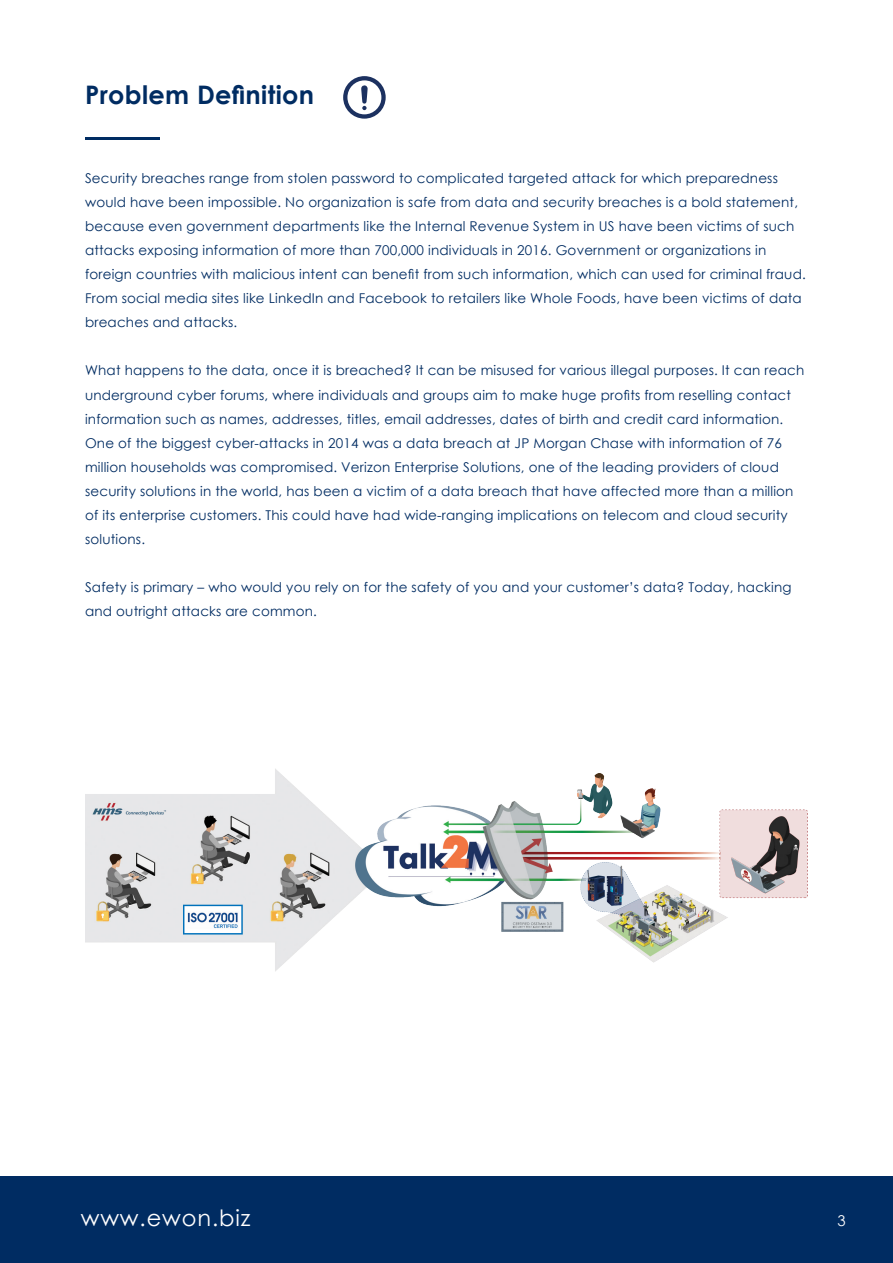
<style>
.page{position:relative;width:893px;height:1263px;background:#fff}
.page>*{position:absolute;margin:0;border:0;box-sizing:border-box;transform-origin:0 0}
.t1{font:700 25.5px "Century Gothic";letter-spacing:.015em;color:#002c62}
.t2{font:22.5px "Century Gothic";letter-spacing:.04em;color:#fff}
.t3{font:14.85px "Century Gothic";color:#fff}
.t4{font:13.5px/24px "Century Gothic";letter-spacing:.015em;color:#002c62}
</style>
<div class="page">
<div style="left:0;top:1176px;width:893px;height:87px;background:#002c62"></div>
<hr style="left:85px;top:138px;width:74px;height:2px;background:#002c62">
<img style="left:85px;top:769px;width:723px;height:202px">
<svg style="left:343px;top:76px;width:43px;height:43px"></svg>
<p class="t1" style="left:85px;top:76px;width:231px">Problem Definition</p>
<p class="t4" style="left:85px;top:166px;width:722px">Security breaches range from stolen password to complicated targeted attack for which preparedness would have been impossible. No organization is safe from data and security breaches is a bold statement, because even government departments like the Internal Revenue System in US have been victims of such attacks exposing information of more than 700,000 individuals in 2016. Government or organizations in foreign countries with malicious intent can benefit from such information, which can used for criminal fraud.<br>From social media sites like LinkedIn and Facebook to retailers like Whole Foods, have been victims of data breaches and attacks.</p>
<p class="t4" style="left:85px;top:358px;width:721px">What happens to the data, once it is breached? It can be misused for various illegal purposes. It can reach underground cyber forums, where individuals and groups aim to make huge profits from reselling contact information such as names, addresses, titles, email addresses, dates of birth and credit card information.</p>
<p class="t4" style="left:85px;top:430px;width:710px">One of the biggest cyber-attacks in 2014 was a data breach at JP Morgan Chase with information of 76 million households was compromised. Verizon Enterprise Solutions, one of the leading providers of cloud security solutions in the world, has been a victim of a data breach that have affected more than a million of its enterprise customers. This could have had wide-ranging implications on telecom and cloud security solutions.</p>
<p class="t4" style="left:85px;top:574px;width:708px">Safety is primary – who would you rely on for the safety of you and your customer’s data? Today, hacking and outright attacks are common.</p>
<h2 class="t2" style="left:81px;top:1202px;width:171px">www.ewon.biz</h2>
<p class="t3" style="left:837px;top:1210px;width:10px">3</p>
</div>
